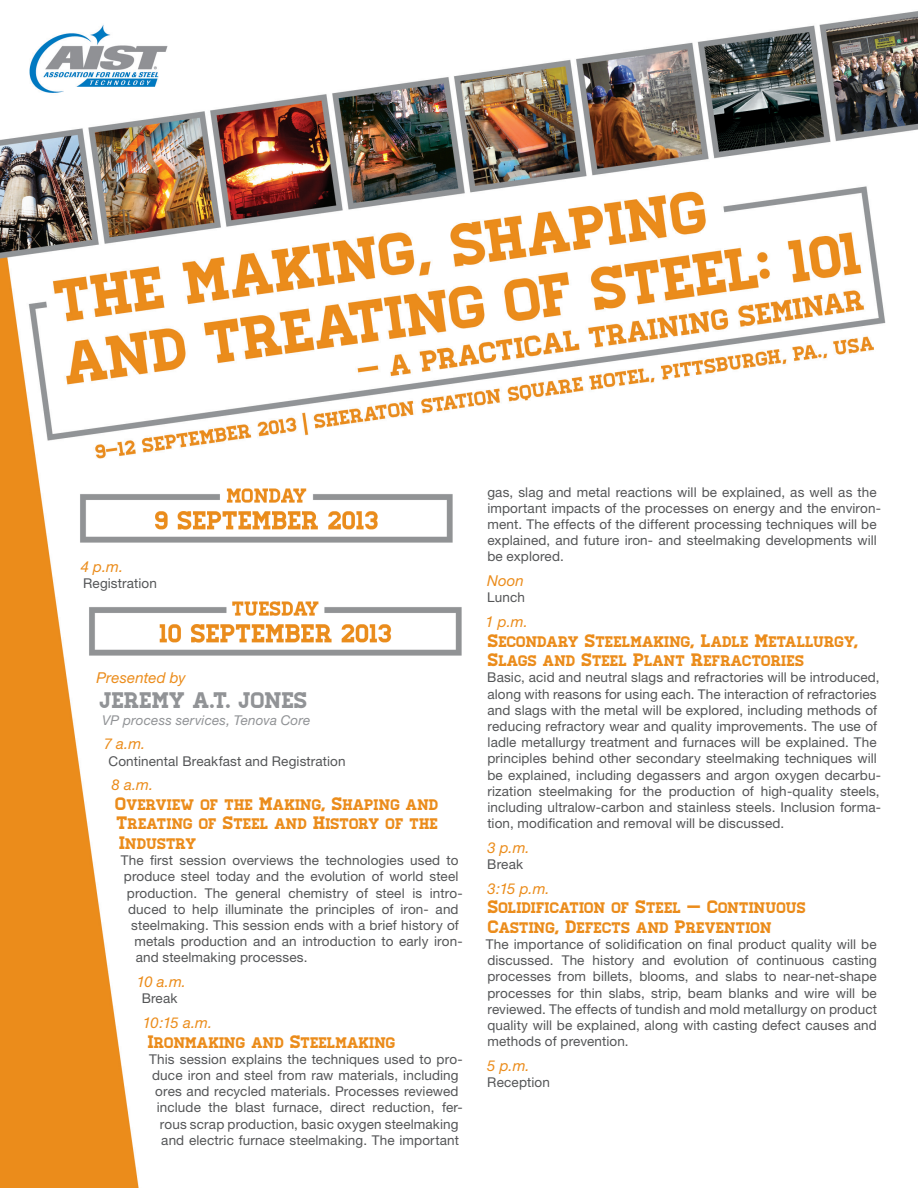
<style>
.page{position:relative;width:918px;height:1188px;background:#fff}
.page>*{position:absolute;margin:0;border:0;box-sizing:border-box;transform-origin:0 0}
._2013_Track{font:22.5px "Homestead";color:#919396}
._2013_Title{font:15.3px/19.5px "Homestead Regular SC850";color:#eb8c1b}
._2013_Time{font:italic 15px "Helvetica Neue";letter-spacing:.005em;color:#eb8c1b}
._2013_Description{font:13.5px/16.2px "Helvetica Neue";letter-spacing:.01em;color:#545557}
._2013_Author{font:italic 13.5px "Helvetica Neue";letter-spacing:.015em;color:#919396}
.s1{font-size:18px}
</style>
<div class="page">
<img style="left:0;top:11px;width:918px;height:1177px">
<img style="left:77px;top:486px;width:378px;height:61px">
<img style="left:86px;top:599px;width:378px;height:60px">
<p class="_2013_Time" style="left:81px;top:557px;width:44px">4 p.m.</p>
<p class="_2013_Description" style="left:83px;top:575px;width:75px">Registration</p>
<p class="_2013_Time" style="left:97px;top:668px;width:91px">Presented by</p>
<p class="_2013_Track" style="left:100px;top:687px;width:210px">JEREMY A.T. JONES</p>
<p class="_2013_Author" style="left:102px;top:712px;width:210px">VP process services, Tenova Core</p>
<p class="_2013_Time" style="left:104px;top:735px;width:43px">7 a.m.</p>
<p class="_2013_Description" style="left:108px;top:753px;width:239px">Continental Breakfast and Registration</p>
<p class="_2013_Time" style="left:112px;top:776px;width:43px">8 a.m.</p>
<p class="_2013_Title" style="left:116px;top:795px;width:325px;text-align:justify"><span class="s1">O</span>VERVIEW OF THE <span class="s1">M</span>AKING<span class="s1">, S</span>HAPING AND <span class="s1">T</span>REATING OF <span class="s1">S</span>TEEL AND <span class="s1">H</span>ISTORY OF THE <span class="s1">I</span>NDUSTRY</p>
<p class="_2013_Description" style="left:121px;top:852px;width:339px">The first session overviews the technologies used to</p>
<p class="_2013_Description" style="left:124px;top:868px;width:336px">produce steel today and the evolution of world steel</p>
<p class="_2013_Description" style="left:127px;top:884px;width:337px">production. The general chemistry of steel is intro-</p>
<p class="_2013_Description" style="left:128px;top:901px;width:332px">duced to help illuminate the principles of iron- and</p>
<p class="_2013_Description" style="left:131px;top:917px;width:329px">steelmaking. This session ends with a brief history of</p>
<p class="_2013_Description" style="left:134px;top:933px;width:330px">metals production and an introduction to early iron-</p>
<p class="_2013_Description" style="left:136px;top:949px;width:173px">and steelmaking processes.</p>
<p class="_2013_Time" style="left:137px;top:973px;width:51px">10 a.m.</p>
<p class="_2013_Description" style="left:142px;top:990px;width:37px">Break</p>
<p class="_2013_Time" style="left:143px;top:1014px;width:71px">10:15 a.m.</p>
<p class="_2013_Title" style="left:148px;top:1033px;width:249px"><span class="s1">I</span>RONMAKING AND <span class="s1">S</span>TEELMAKING</p>
<p class="_2013_Description" style="left:149px;top:1051px;width:315px">This session explains the techniques used to pro-</p>
<p class="_2013_Description" style="left:152px;top:1067px;width:308px">duce iron and steel from raw materials, including</p>
<p class="_2013_Description" style="left:155px;top:1083px;width:305px">ores and recycled materials. Processes reviewed</p>
<p class="_2013_Description" style="left:157px;top:1099px;width:307px">include the blast furnace, direct reduction, fer-</p>
<p class="_2013_Description" style="left:160px;top:1115px;width:300px">rous scrap production, basic oxygen steelmaking</p>
<p class="_2013_Description" style="left:161px;top:1132px;width:299px">and electric furnace steelmaking. The important</p>
<p class="_2013_Description" style="left:487px;top:484px;width:395px">gas, slag and metal reactions will be explained, as well as the important impacts of the processes on energy and the environ&shy;ment. The effects of the different processing techniques will be explained, and future iron- and steelmaking developments will be explored.</p>
<p class="_2013_Time" style="left:487px;top:572px;width:38px">Noon</p>
<p class="_2013_Description" style="left:487px;top:589px;width:39px">Lunch</p>
<p class="_2013_Time" style="left:485px;top:613px;width:44px">1 p.m.</p>
<p class="_2013_Title" style="left:488px;top:632px;width:372px"><span class="s1">S</span>ECONDARY <span class="s1">S</span>TEELMAKING<span class="s1">, L</span>ADLE <span class="s1">M</span>ETALLURGY<span class="s1">,<br>S</span>LAGS AND <span class="s1">S</span>TEEL <span class="s1">P</span>LANT <span class="s1">R</span>EFRACTORIES</p>
<p class="_2013_Description" style="left:487px;top:669px;width:395px">Basic, acid and neutral slags and refractories will be introduced, along with reasons for using each. The interaction of refractories and slags with the metal will be explored, including methods of reducing refractory wear and quality improvements. The use of ladle metallurgy treatment and furnaces will be explained. The principles behind other secondary steelmaking techniques will be explained, including degassers and argon oxygen decarbu&shy;rization steelmaking for the production of high-quality steels, including ultralow-carbon and stainless steels. Inclusion forma&shy;tion, modification and removal will be discussed.</p>
<p class="_2013_Time" style="left:487px;top:839px;width:44px">3 p.m.</p>
<p class="_2013_Description" style="left:487px;top:856px;width:37px">Break</p>
<p class="_2013_Time" style="left:487px;top:879px;width:64px">3:15 p.m.</p>
<p class="_2013_Title" style="left:488px;top:899px;width:319px"><span class="s1">S</span>OLIDIFICATION OF <span class="s1">S</span>TEEL <span class="s1">— C</span>ONTINUOUS<br><span class="s1">C</span>ASTING<span class="s1">, D</span>EFECTS AND <span class="s1">P</span>REVENTION</p>
<p class="_2013_Description" style="left:486px;top:936px;width:393px;text-align:justify">The importance of solidification on final product quality will be discussed. The history and evolution of continuous casting processes from billets, blooms, and slabs to near-net-shape processes for thin slabs, strip, beam blanks and wire will be reviewed. The effects of tundish and mold metallurgy on product quality will be explained, along with casting defect causes and methods of prevention.</p>
<p class="_2013_Time" style="left:487px;top:1057px;width:44px">5 p.m.</p>
<p class="_2013_Description" style="left:487px;top:1074px;width:64px">Reception</p>
</div>
